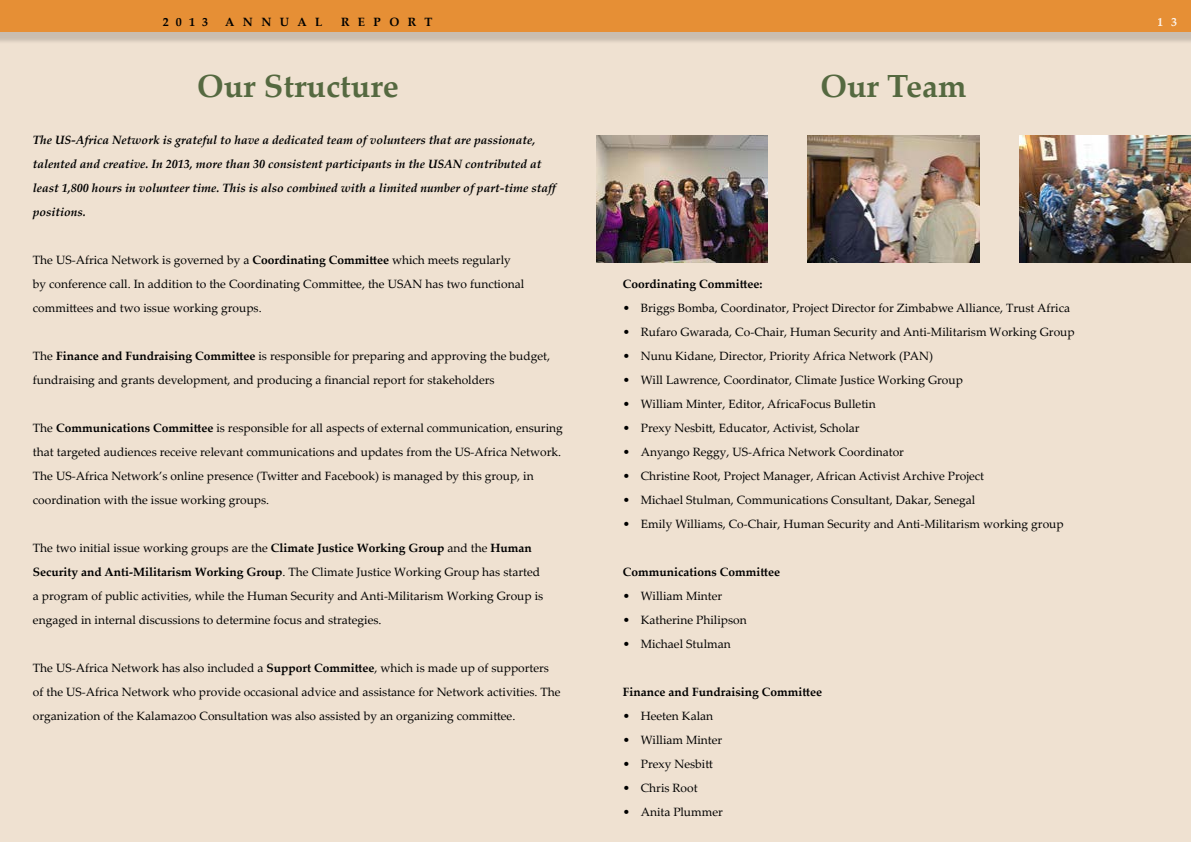
<style>
.page{position:relative;width:1191px;height:842px;background:#efe1d1}
.page>*{position:absolute;margin:0;border:0;box-sizing:border-box;transform-origin:0 0}
.t1{font:700 32px "Palatino Linotype";color:#556940}
.t2{font:12px/24px "Palatino Linotype";color:#000}
.t3{font:italic 700 12px/24px "Palatino Linotype";color:#000}
.t4{font:700 12px "Palatino Linotype";color:#000}
.t5{font:700 12px "Palatino Linotype";letter-spacing:.7em;color:#000101}
.t6{font:700 12px "Palatino Linotype";color:#fff}
.s1{font-weight:700}
</style>
<div class="page">
<div style="left:0;top:2px;width:1191px;height:42px;background:#000;opacity:.18"></div>
<div style="left:0;top:0;width:1191px;height:32px;background:#e68f35"></div>
<img style="left:596px;top:135px;width:171px;height:128px">
<img style="left:807px;top:135px;width:172px;height:128px">
<img style="left:1019px;top:135px;width:172px;height:128px">
<p class="t5" style="left:163px;top:13px;width:47px">2013</p>
<p class="t5" style="left:225px;top:13px;width:99px">ANNUAL</p>
<p class="t5" style="left:341px;top:13px;width:93px">REPORT</p>
<p class="t6" style="left:1157px;top:13px;width:21px">1 3</p>
<h1 class="t1" style="left:197px;top:64px;width:203px">Our Structure</h1>
<p class="t3" style="left:33px;top:127px;width:527px">The US-Africa Network is grateful to have a dedicated team of volunteers that are passionate, talented and creative. In 2013, more than 30 consistent participants in the USAN contributed at least 1,800 hours in volunteer time. This is also combined with a limited number of part-time staff positions.</p>
<p class="t2" style="left:33px;top:247px;width:493px">The US-Africa Network is governed by a <span class="s1">Coordinating Committee</span> which meets regularly by conference call. In addition to the Coordinating Committee, the USAN has two functional committees and two issue working groups.</p>
<p class="t2" style="left:33px;top:343px;width:518px">The <span class="s1">Finance and Fundraising Committee</span> is responsible for preparing and approving the budget, fundraising and grants development, and producing a financial report for stakeholders</p>
<p class="t2" style="left:33px;top:415px;width:531px">The <span class="s1">Communications Committee</span> is responsible for all aspects of external communication, ensuring that targeted audiences receive relevant communications and updates from the US-Africa Network.<br>The US-Africa Network’s online presence (Twitter and Facebook) is managed by this group, in coordination with the issue working groups.</p>
<p class="t2" style="left:33px;top:535px;width:512px">The two initial issue working groups are the <span class="s1">Climate Justice Working Group</span> and the <span class="s1">Human Security and Anti-Militarism Working Group</span>. The Climate Justice Working Group has started a program of public activities, while the Human Security and Anti-Militarism Working Group is engaged in internal discussions to determine focus and strategies.</p>
<p class="t2" style="left:33px;top:655px;width:529px">The US-Africa Network has also included a <span class="s1">Support Committee</span>, which is made up of supporters of the US-Africa Network who provide occasional advice and assistance for Network activities. The organization of the Kalamazoo Consultation was also assisted by an organizing committee.</p>
<h1 class="t1" style="left:820px;top:64px;width:148px">Our Team</h1>
<p class="t4" style="left:623px;top:275px;width:141px">Coordinating Committee:</p>
<p class="t2" style="left:623px;top:295px;width:449px">• Briggs Bomba, Coordinator, Project Director for Zimbabwe Alliance, Trust Africa</p>
<p class="t2" style="left:623px;top:319px;width:453px">• Rufaro Gwarada, Co-Chair, Human Security and Anti-Militarism Working Group</p>
<p class="t2" style="left:623px;top:343px;width:312px">• Nunu Kidane, Director, Priority Africa Network (PAN)</p>
<p class="t2" style="left:623px;top:367px;width:341px">• Will Lawrence, Coordinator, Climate Justice Working Group</p>
<p class="t2" style="left:623px;top:391px;width:254px">• William Minter, Editor, AfricaFocus Bulletin</p>
<p class="t2" style="left:623px;top:415px;width:238px">• Prexy Nesbitt, Educator, Activist, Scholar</p>
<p class="t2" style="left:623px;top:439px;width:283px">• Anyango Reggy, US-Africa Network Coordinator</p>
<p class="t2" style="left:623px;top:463px;width:363px">• Christine Root, Project Manager, African Activist Archive Project</p>
<p class="t2" style="left:623px;top:487px;width:354px">• Michael Stulman, Communications Consultant, Dakar, Senegal</p>
<p class="t2" style="left:623px;top:511px;width:442px">• Emily Williams, Co-Chair, Human Security and Anti-Militarism working group</p>
<p class="t4" style="left:623px;top:563px;width:159px">Communications Committee</p>
<p class="t2" style="left:623px;top:583px;width:101px">• William Minter</p>
<p class="t2" style="left:623px;top:607px;width:125px">• Katherine Philipson</p>
<p class="t2" style="left:623px;top:631px;width:109px">• Michael Stulman</p>
<p class="t4" style="left:623px;top:683px;width:201px">Finance and Fundraising Committee</p>
<p class="t2" style="left:623px;top:703px;width:92px">• Heeten Kalan</p>
<p class="t2" style="left:623px;top:727px;width:101px">• William Minter</p>
<p class="t2" style="left:623px;top:751px;width:91px">• Prexy Nesbitt</p>
<p class="t2" style="left:623px;top:775px;width:76px">• Chris Root</p>
<p class="t2" style="left:623px;top:799px;width:101px">• Anita Plummer</p>
</div>
